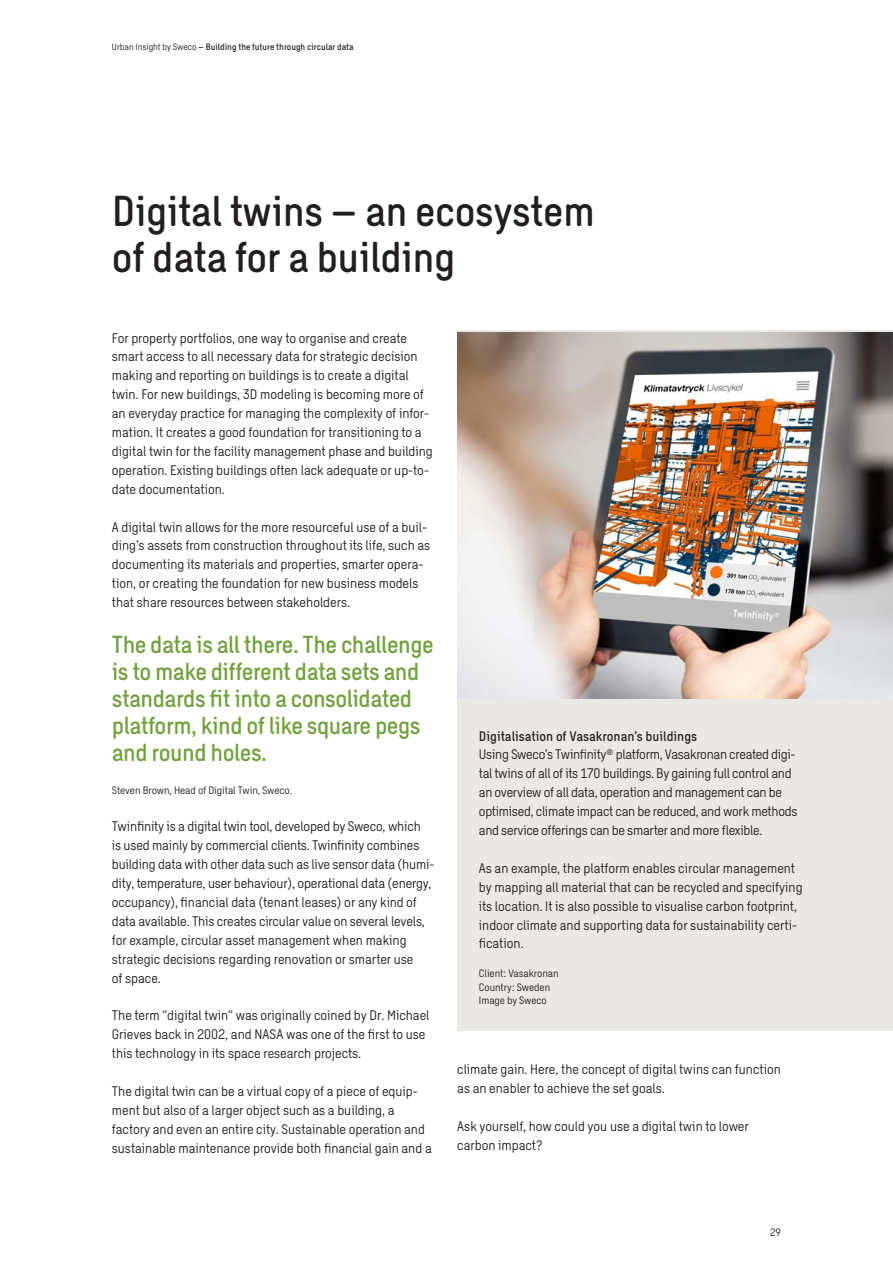
<style>
.page{position:relative;width:893px;height:1263px;background:#fff}
.page>*{position:absolute;margin:0;border:0;box-sizing:border-box;transform-origin:0 0}
.Heading_sub_28_29{font:500 42px/45.9px "Sweco Sans";letter-spacing:-.01em;color:#231f20}
.Intro_Quote_16_18{font:500 24px/27px "Sweco Sans";letter-spacing:-.02em;color:#72a13e}
.body_text_9_12_6{font:13.5px/18.9px "Sweco Sans";color:#231f20}
.body_text_9_12_6_-_f{font:13.5px/18.9px "Sweco Sans";letter-spacing:-.02em;color:#231f20}
.body_text_9_12_6_-_f-2{font:13.5px/18.9px "Sweco Sans";color:#231f20}
.intem_heading_9_12_6{font:500 13.5px "Sweco Sans";color:#231f20}
.Caption_7_9{font:10.5px "Sweco Sans";color:#231f20}
.Body_text_9_10_8{font:500 9px "Sweco Sans";color:#231f20}
.s1{font-weight:400}
</style>
<div class="page">
<div style="left:457px;top:330px;width:436px;height:701px;background:#e9e8e4"></div>
<img style="left:457px;top:333px;width:436px;height:366px">
<p class="Body_text_9_10_8" style="left:112px;top:42px;width:243px"><span class="s1">Urban Insight by Sweco</span> – Building the future through circular data</p>
<p class="Heading_sub_28_29" style="left:112px;top:189px;width:485px">Digital twins – an ecosystem of data for a building</p>
<p class="body_text_9_12_6" style="left:112px;top:328px;width:322px">For property portfolios, one way to organise and create smart access to all necessary data for strategic decision making and reporting on buildings is to create a digital twin. For new buildings, 3D modeling is becoming more of an everyday practice for managing the complexity of infor&shy;mation. It creates a good foundation for transitioning to a digital twin for the facility management phase and building operation. Existing buildings often lack adequate or up-to&shy;date documentation.</p>
<p class="body_text_9_12_6" style="left:112px;top:517px;width:320px">A digital twin allows for the more resourceful use of a buil&shy;ding’s assets from construction throughout its life, such as documenting its materials and properties, smarter opera&shy;tion, or creating the foundation for new business models that share resources between stakeholders.</p>
<p class="Intro_Quote_16_18" style="left:112px;top:631px;width:323px">The data is all there. The challenge is to make different data sets and standards fit into a consolidated platform, kind of like square pegs and round holes.</p>
<p class="Caption_7_9" style="left:112px;top:784px;width:182px">Steven Brown, Head of Digital Twin, Sweco.</p>
<p class="body_text_9_12_6" style="left:112px;top:817px;width:324px">Twinfinity is a digital twin tool, developed by Sweco, which<br>is used mainly by commercial clients. Twinfinity combines building data with other data such as live sensor data (humi&shy;dity, temperature, user behaviour), operational data (energy, occupancy), financial data (tenant leases) or any kind of data available. This creates circular value on several levels, for example, circular asset management when making strategic decisions regarding renovation or smarter use<br>of space.</p>
<p class="body_text_9_12_6" style="left:112px;top:1006px;width:319px">The term "digital twin" was originally coined by Dr. Michael<br>Grieves back in 2002, and NASA was one of the first to use this technology in its space research projects.</p>
<p class="body_text_9_12_6" style="left:112px;top:1082px;width:321px">The digital twin can be a virtual copy of a piece of equip&shy;ment but also of a larger object such as a building, a factory and even an entire city. Sustainable operation and sustainable maintenance provide both financial gain and a</p>
<p class="intem_heading_9_12_6" style="left:479px;top:728px;width:220px">Digitalisation of Vasakronan’s buildings</p>
<p class="body_text_9_12_6_-_f" style="left:479px;top:745px;width:320px">Using Sweco’s Twinfinity® platform, Vasakronan created digi&shy;tal twins of all of its 170 buildings. By gaining full control and an overview of all data, operation and management can be optimised, climate impact can be reduced, and work methods and service offerings can be smarter and more flexible.</p>
<p class="body_text_9_12_6_-_f-2" style="left:479px;top:859px;width:325px">As an example, the platform enables circular management by mapping all material that can be recycled and specifying its location. It is also possible to visualise carbon footprint, indoor climate and supporting data for sustainability certi&shy;fication.</p>
<p class="Caption_7_9" style="left:479px;top:967px;width:81px">Client: Vasakronan</p>
<p class="Caption_7_9" style="left:479px;top:981px;width:73px">Country: Sweden</p>
<p class="Caption_7_9" style="left:479px;top:994px;width:69px">Image by Sweco</p>
<p class="body_text_9_12_6" style="left:457px;top:1060px;width:325px">climate gain. Here, the concept of digital twins can function as an enabler to achieve the set goals.</p>
<p class="body_text_9_12_6" style="left:457px;top:1117px;width:293px">Ask yourself, how could you use a digital twin to lower carbon impact?</p>
<p class="Caption_7_9" style="left:770px;top:1227px;width:12px">29</p>
</div>
